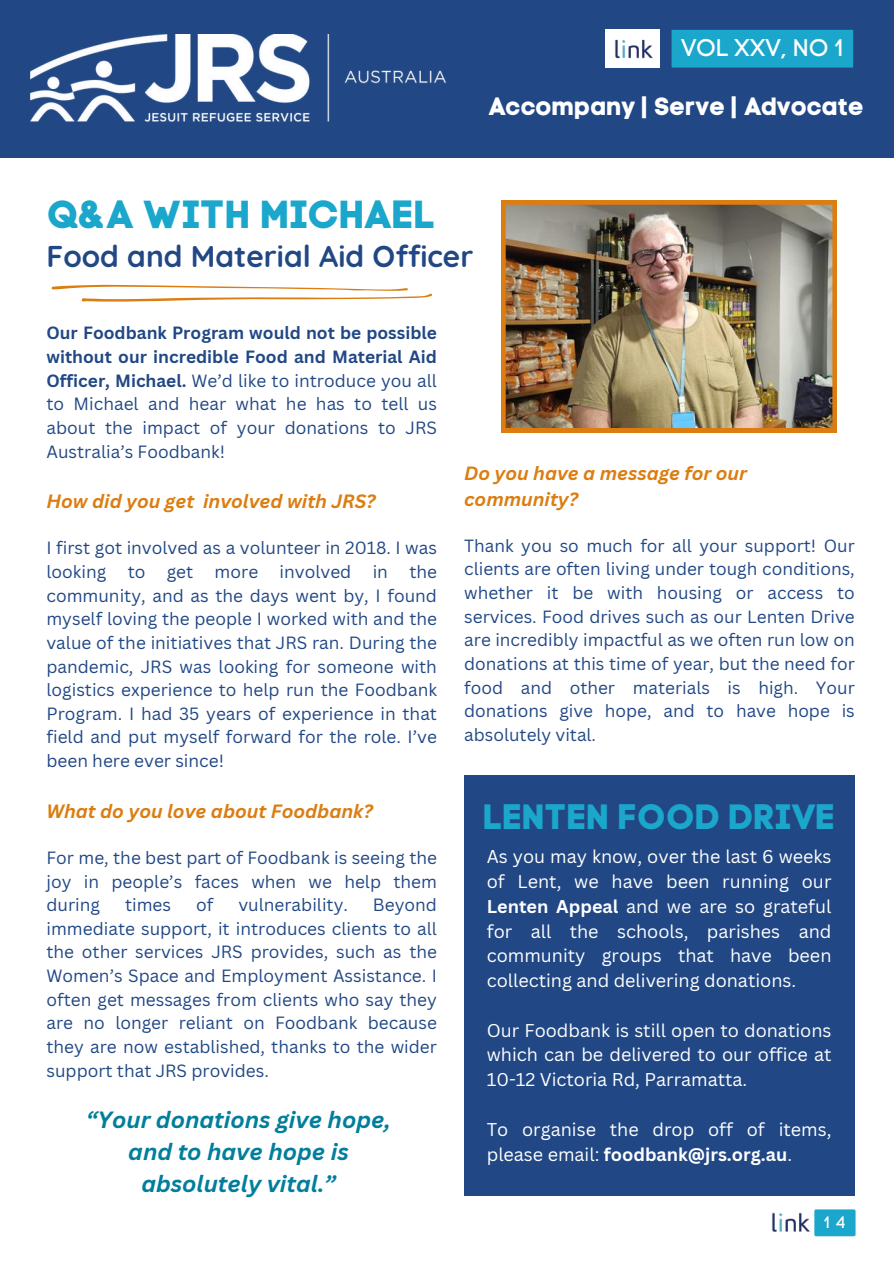
<style>
.page{position:relative;width:894px;height:1264px;background:#fff}
.page>*{position:absolute;margin:0;border:0;box-sizing:border-box;transform-origin:0 0}
.t1{font:39px "Code Pro Bold LC";color:#1ba7cb}
.t2{font:35.1px "Code Pro Bold LC";color:#1ba7cb}
.t3{font:700 30px "Quicksand";color:#214885}
.t4{font:24.75px "Code Pro Bold LC";color:#fff}
.t5{font:24px "Code Pro Normal LC";color:#fff}
.t6{font:italic 700 22.95px/32px "Canva Sans";color:#017e9c;text-align:center}
.t7{font:italic 700 18.75px/25.8px "Canva Sans";color:#dc7d11}
.t8{font:18px/24.8px "Canva Sans";color:#fff;text-align:justify}
.t9{font:17.25px/23.7px "Canva Sans";color:#214885;text-align:justify}
.t10{font:16.5px "Code Pro Normal LC";color:#fff}
.s1{font-weight:700}
</style>
<div class="page">
<svg style="left:51px;top:284px;width:381px;height:18px"></svg>
<div style="left:0;top:0;width:893px;height:157px;background:#214885"></div>
<img style="left:30px;top:35px;width:417px;height:86px">
<div style="left:671px;top:30px;width:181px;height:38px;background:#1ba7cb"></div>
<div style="left:605px;top:29px;width:54px;height:39px;background:#fff"></div>
<img style="left:615px;top:39px;width:38px;height:20px">
<img style="left:501px;top:200px;width:335px;height:232px">
<div style="left:464px;top:775px;width:390px;height:420px;background:#214885"></div>
<img style="left:772px;top:1212px;width:38px;height:20px">
<div style="left:814px;top:1209px;width:41px;height:27px;background:#1ba7cb;border-radius:2px"></div>
<h3 class="t5" style="left:681px;top:33px;width:164px">VOL XXV, NO 1</h3>
<h3 class="t4" style="left:488px;top:91px;width:377px">Accompany | Serve | Advocate</h3>
<h1 class="t1" style="left:46px;top:191px;width:390px">Q&amp;A WITH MICHAEL</h1>
<h3 class="t3" style="left:46px;top:237px;width:428px">Food and Material Aid Officer</h3>
<p class="t9" style="left:46px;top:321px;width:392px"><span class="s1">Our Foodbank Program would not be possible without our incredible Food and Material Aid Officer, Michael.</span> We’d like to introduce you all to Michael and hear what he has to tell us about the impact of your donations to JRS Australia’s Foodbank!</p>
<p class="t7" style="left:46px;top:488px;width:331px">How did you get involved with JRS?</p>
<p class="t9" style="left:46px;top:536px;width:392px">I first got involved as a volunteer in 2018. I was looking to get more involved in the community, and as the days went by, I found myself loving the people I worked with and the value of the initiatives that JRS ran. During the pandemic, JRS was looking for someone with logistics experience to help run the Foodbank Program. I had 35 years of experience in that field and put myself forward for the role. I’ve been here ever since!</p>
<p class="t7" style="left:46px;top:797px;width:328px">What do you love about Foodbank?</p>
<p class="t9" style="left:46px;top:845px;width:392px">For me, the best part of Foodbank is seeing the joy in people’s faces when we help them during</p>
<p class="t9" style="left:125px;top:892px;width:47px">times</p>
<p class="t9" style="left:196px;top:892px;width:19px">of</p>
<p class="t9" style="left:238px;top:892px;width:111px">vulnerability.</p>
<p class="t9" style="left:46px;top:892px;width:392px;text-indent:326px">Beyond immediate support, it introduces clients to all the other services JRS provides, such as the Women’s Space and Employment Assistance. I often get messages from clients who say they are no longer reliant on Foodbank because they are now established, thanks to the wider support that JRS provides.</p>
<h3 class="t6" style="left:86px;top:1102px;width:306px">“Your donations give hope, and to have hope is absolutely vital.”</h3>
<p class="t7" style="left:464px;top:459px;width:284px">Do you have a message for our community?</p>
<p class="t9" style="left:464px;top:533px;width:392px">Thank you so much for all your support! Our clients are often living under tough conditions, whether it be with housing or access to services. Food drives such as our Lenten Drive are incredibly impactful as we often run low on donations at this time of year, but the need for food and other materials is high. Your donations give hope, and to have hope is absolutely vital.</p>
<h2 class="t2" style="left:482px;top:795px;width:353px">LENTEN FOOD DRIVE</h2>
<p class="t8" style="left:486px;top:844px;width:346px">As you may know, over the last 6 weeks of Lent, we have been running our <span class="s1">Lenten Appeal</span> and we are so grateful for all the schools, parishes and community groups that have been collecting and delivering donations.</p>
<p class="t8" style="left:486px;top:1017px;width:346px">Our Foodbank is still open to donations which can be delivered to our office at 10-12 Victoria Rd, Parramatta.</p>
<p class="t8" style="left:486px;top:1116px;width:346px">To organise the drop off of items, please email: <span class="s1">foodbank@jrs.org.au</span>.</p>
<p class="t10" style="left:823px;top:1212px;width:24px">1 4</p>
</div>
